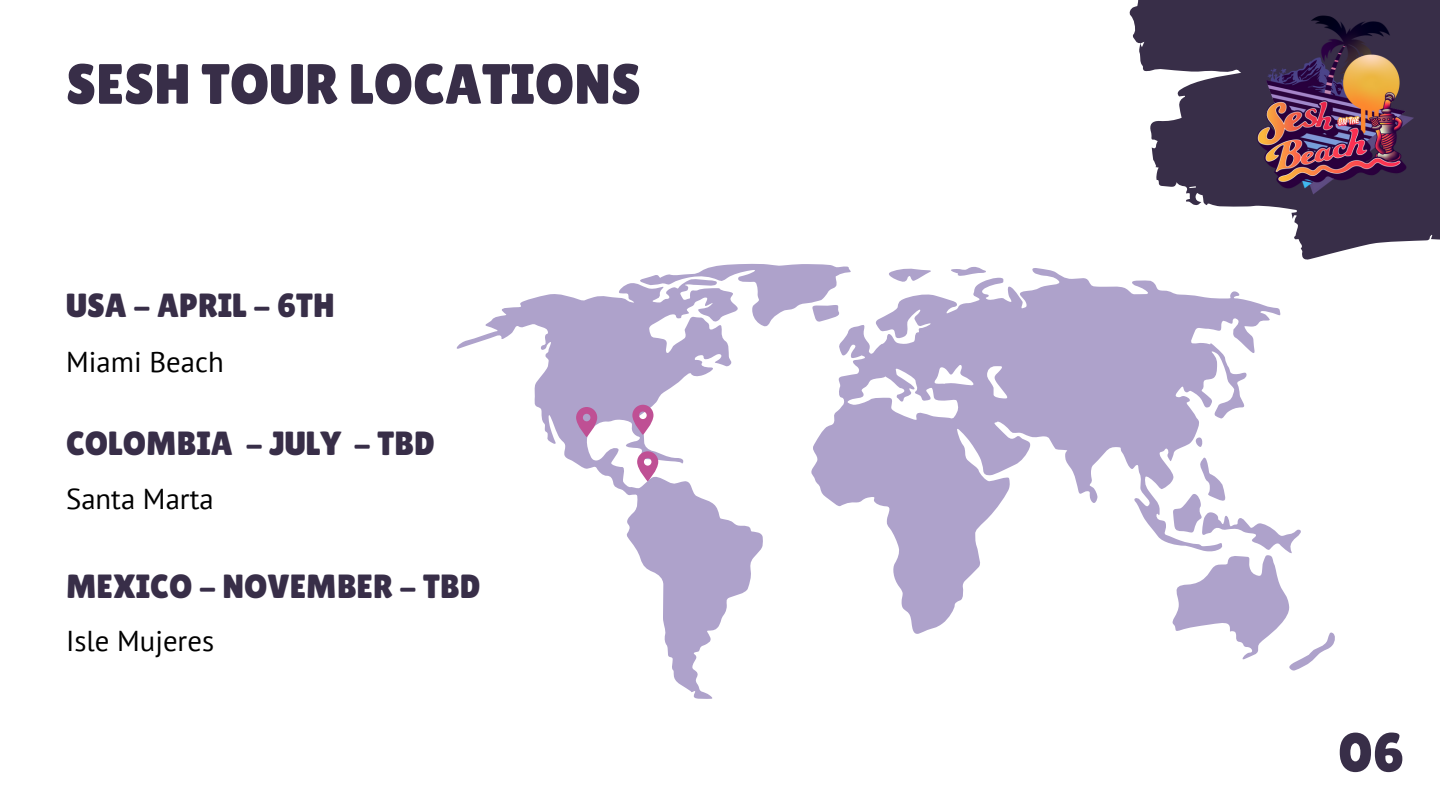
<style>
.page{position:relative;width:1440px;height:810px;background:#fff}
.page>*{position:absolute;margin:0;border:0;box-sizing:border-box;transform-origin:0 0}
.t1{font:56.7px "Lilita One";color:#382e48}
.t2{font:55px "Lilita One";color:#382e48}
.t3{font:33.5px "Lilita One";color:#382e48}
.t4{font:28.7px "PT Sans";color:#000}
</style>
<div class="page">
<svg style="left:1129px;top:0;width:311px;height:260px;fill:#382e48"></svg>
<img style="left:1230px;top:0;width:210px;height:210px">
<svg style="left:811px;top:267px;width:470px;height:367px"></svg>
<svg style="left:1169px;top:454px;width:166px;height:217px"></svg>
<svg style="left:457px;top:283px;width:306px;height:416px"></svg>
<svg style="left:634px;top:264px;width:219px;height:64px"></svg>
<svg style="left:576px;top:407px;width:21px;height:30px"></svg>
<svg style="left:632px;top:405px;width:21px;height:30px"></svg>
<svg style="left:637px;top:451px;width:21px;height:30px"></svg>
<h1 class="t1" style="left:66px;top:51px;width:576px">SESH TOUR LOCATIONS</h1>
<p class="t3" style="left:66px;top:287px;width:270px">USA - APRIL - 6TH</p>
<p class="t4" style="left:66px;top:342px;width:159px">Miami Beach</p>
<p class="t3" style="left:66px;top:424px;width:370px">COLOMBIA - JULY - TBD</p>
<p class="t4" style="left:66px;top:480px;width:149px">Santa Marta</p>
<p class="t3" style="left:66px;top:567px;width:416px">MEXICO - NOVEMBER - TBD</p>
<p class="t4" style="left:66px;top:622px;width:150px">Isle Mujeres</p>
<h2 class="t2" style="left:1338px;top:721px;width:68px">06</h2>
</div>
